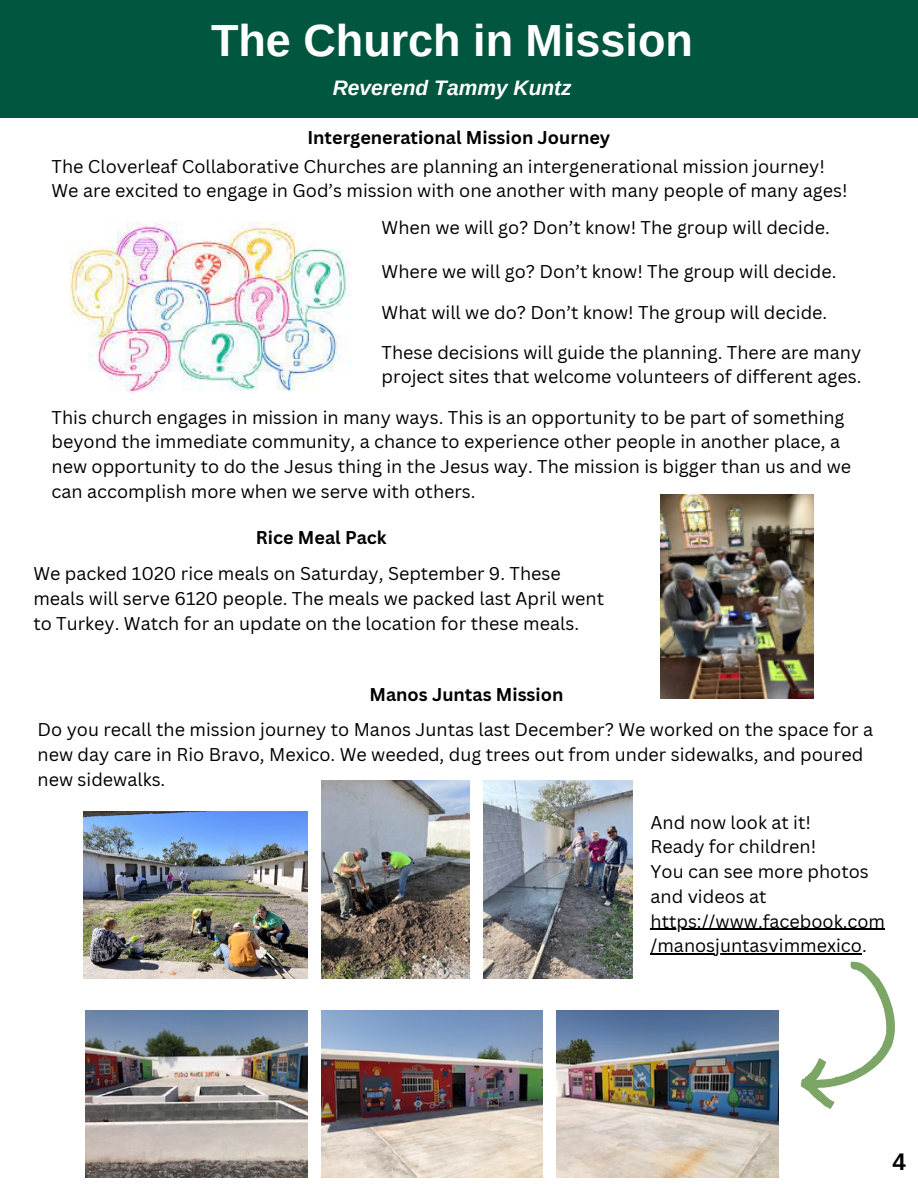
<style>
.page{position:relative;width:918px;height:1188px;background:#fff}
.page>*{position:absolute;margin:0;border:0;box-sizing:border-box;transform-origin:0 0}
.t1{font:700 45px "Arimo";color:#fff}
.t2{font:700 24px "Arimo";color:#000}
.t3{font:italic 700 21px "Arimo";color:#fff}
.t4{font:18px/24.8px "Canva Sans";color:#000}
.t5{font:700 18px "Canva Sans";color:#000}
</style>
<div class="page">
<div style="left:0;top:0;width:918px;height:118px;background:#00563f"></div>
<img style="left:69px;top:221px;width:281px;height:172px">
<img style="left:660px;top:495px;width:153px;height:203px">
<img style="left:84px;top:811px;width:224px;height:168px">
<img style="left:321px;top:781px;width:149px;height:198px">
<img style="left:484px;top:781px;width:148px;height:198px">
<img style="left:86px;top:1011px;width:221px;height:166px">
<img style="left:321px;top:1011px;width:222px;height:166px">
<img style="left:556px;top:1011px;width:222px;height:166px">
<svg style="left:801px;top:962px;width:94px;height:147px"></svg>
<hr style="left:651px;top:929px;width:234px;height:1px;background:#000">
<hr style="left:651px;top:953px;width:211px;height:2px;background:#000">
<p class="t1" style="left:211px;top:16px;width:483px">The Church in Mission</p>
<p class="t3" style="left:333px;top:76px;width:241px">Reverend Tammy Kuntz</p>
<p class="t5" style="left:307px;top:124px;width:304px">Intergenerational Mission Journey</p>
<p class="t4" style="left:52px;top:153px;width:798px">The Cloverleaf Collaborative Churches are planning an intergenerational mission journey!<br>We are excited to engage in God’s mission with one another with many people of many ages!</p>
<p class="t4" style="left:382px;top:214px;width:450px">When we will go? Don’t know! The group will decide.</p>
<p class="t4" style="left:382px;top:259px;width:456px">Where we will go? Don’t know! The group will decide.</p>
<p class="t4" style="left:382px;top:299px;width:447px">What will we do? Don’t know! The group will decide.</p>
<p class="t4" style="left:382px;top:339px;width:481px">These decisions will guide the planning. There are many project sites that welcome volunteers of different ages.</p>
<p class="t4" style="left:52px;top:404px;width:801px">This church engages in mission in many ways. This is an opportunity to be part of something beyond the immediate community, a chance to experience other people in another place, a new opportunity to do the Jesus thing in the Jesus way. The mission is bigger than us and we can accomplish more when we serve with others.</p>
<p class="t5" style="left:256px;top:524px;width:132px">Rice Meal Pack</p>
<p class="t4" style="left:33px;top:561px;width:572px">We packed 1020 rice meals on Saturday, September 9. These meals will serve 6120 people. The meals we packed last April went to Turkey. Watch for an update on the location for these meals.</p>
<p class="t5" style="left:370px;top:682px;width:195px">Manos Juntas Mission</p>
<p class="t4" style="left:38px;top:717px;width:837px">Do you recall the mission journey to Manos Juntas last December? We worked on the space for a new day care in Rio Bravo, Mexico. We weeded, dug trees out from under sidewalks, and poured new sidewalks.</p>
<p class="t4" style="left:651px;top:809px;width:162px">And now look at it!</p>
<p class="t4" style="left:651px;top:834px;width:167px">Ready for children!</p>
<p class="t4" style="left:651px;top:859px;width:236px">You can see more photos and videos at https://www.facebook.com /manosjuntasvimmexico.</p>
<p class="t2" style="left:893px;top:1149px;width:15px">4</p>
</div>
